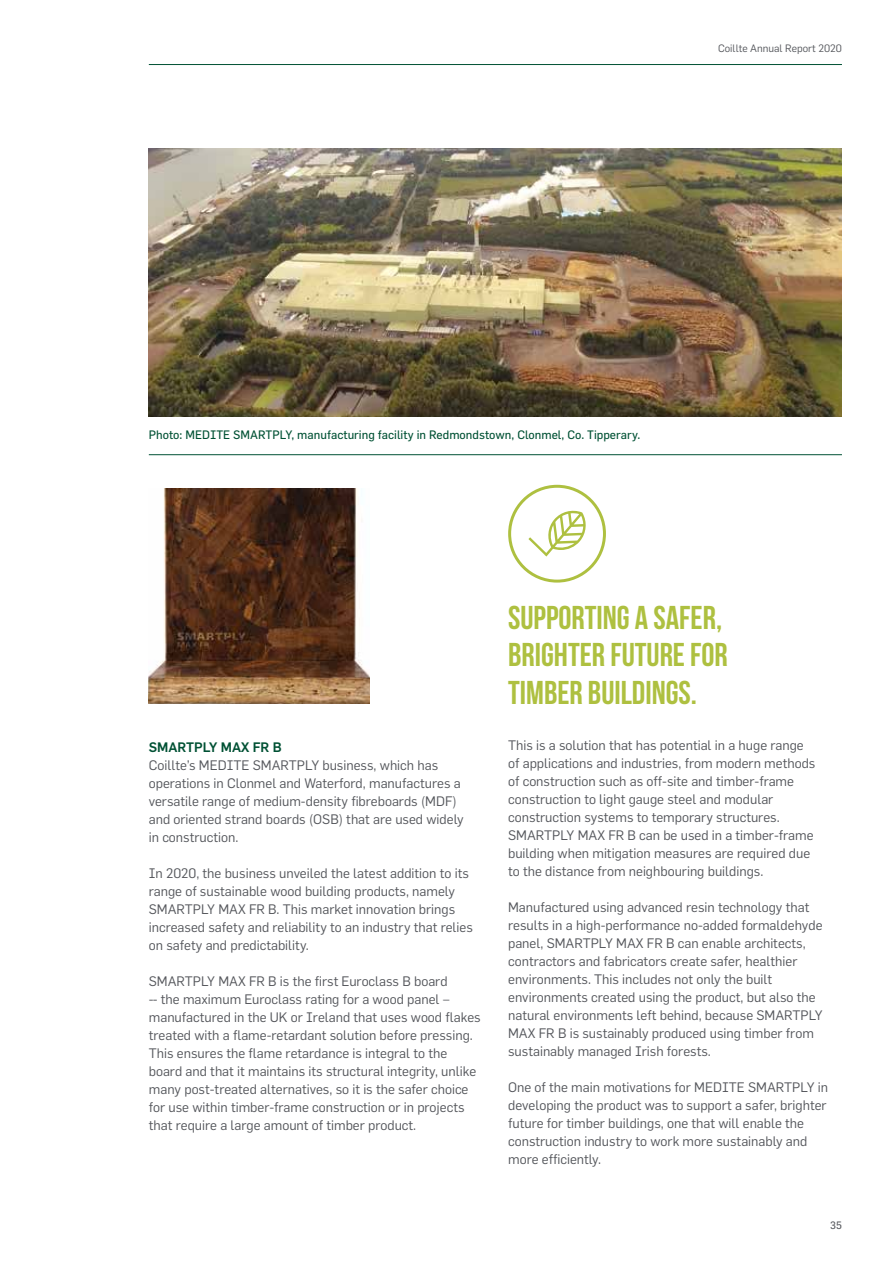
<style>
.page{position:relative;width:893px;height:1263px;background:#fff}
.page>*{position:absolute;margin:0;border:0;box-sizing:border-box;transform-origin:0 0}
.t1{font:33px/37.5px "Bebas Neue";color:#aec040}
.t2{font:13.5px/18px "Flama";color:#54565b}
.t3{font:500 13.5px "Flama";color:#005134}
.t4{font:12px "Flama";color:#005134}
.t5{font:10.5px "Flama";color:#54565b}
.t6{font:10.5px "Flama Basic";color:#54565b}
</style>
<div class="page">
<hr style="left:149px;top:64px;width:693px;height:1px;background:#005134">
<img style="left:149px;top:149px;width:693px;height:268px">
<div style="left:508px;top:485px;width:98px;height:98px;border:3px solid #aec040;border-radius:50%"></div>
<svg style="left:528px;top:510px;width:58px;height:46px"></svg>
<hr style="left:149px;top:454px;width:693px;height:1px;background:#005134">
<img style="left:149px;top:488px;width:221px;height:215px">
<p class="t5" style="left:718px;top:43px;width:125px">Coillte Annual Report 2020</p>
<p class="t4" style="left:149px;top:427px;width:493px">Photo: MEDITE SMARTPLY, manufacturing facility in Redmondstown, Clonmel, Co. Tipperary.</p>
<p class="t3" style="left:149px;top:737px;width:134px">SMARTPLY MAX FR B</p>
<p class="t2" style="left:149px;top:756px;width:316px">Coillte’s MEDITE SMARTPLY business, which has operations in Clonmel and Waterford, manufactures a versatile range of medium-density fibreboards (MDF) and oriented strand boards (OSB) that are used widely in construction.</p>
<p class="t2" style="left:149px;top:864px;width:326px">In 2020, the business unveiled the latest addition to its range of sustainable wood building products, namely SMARTPLY MAX FR B. This market innovation brings increased safety and reliability to an industry that relies on safety and predictability.</p>
<p class="t2" style="left:149px;top:972px;width:333px">SMARTPLY MAX FR B is the first Euroclass B board<br>-- the maximum Euroclass rating for a wood panel – manufactured in the UK or Ireland that uses wood flakes treated with a flame-retardant solution before pressing.<br>This ensures the flame retardance is integral to the board and that it maintains its structural integrity, unlike many post-treated alternatives, so it is the safer choice for use within timber-frame construction or in projects that require a large amount of timber product.</p>
<h1 class="t1" style="left:508px;top:598px;width:221px">SUPPORTING A SAFER,<br>BRIGHTER FUTURE FOR<br>TIMBER BUILDINGS.</h1>
<p class="t2" style="left:508px;top:736px;width:309px">This is a solution that has potential in a huge range of applications and industries, from modern methods of construction such as off-site and timber-frame construction to light gauge steel and modular construction systems to temporary structures.<br>SMARTPLY MAX FR B can be used in a timber-frame building when mitigation measures are required due to the distance from neighbouring buildings.</p>
<p class="t2" style="left:508px;top:898px;width:316px">Manufactured using advanced resin technology that results in a high-performance no-added formaldehyde panel, SMARTPLY MAX FR B can enable architects, contractors and fabricators create safer, healthier environments. This includes not only the built environments created using the product, but also the natural environments left behind, because SMARTPLY MAX FR B is sustainably produced using timber from sustainably managed Irish forests.</p>
<p class="t2" style="left:508px;top:1078px;width:321px">One of the main motivations for MEDITE SMARTPLY in developing the product was to support a safer, brighter future for timber buildings, one that will enable the construction industry to work more sustainably and more efficiently.</p>
<p class="t6" style="left:830px;top:1218px;width:13px">35</p>
</div>
